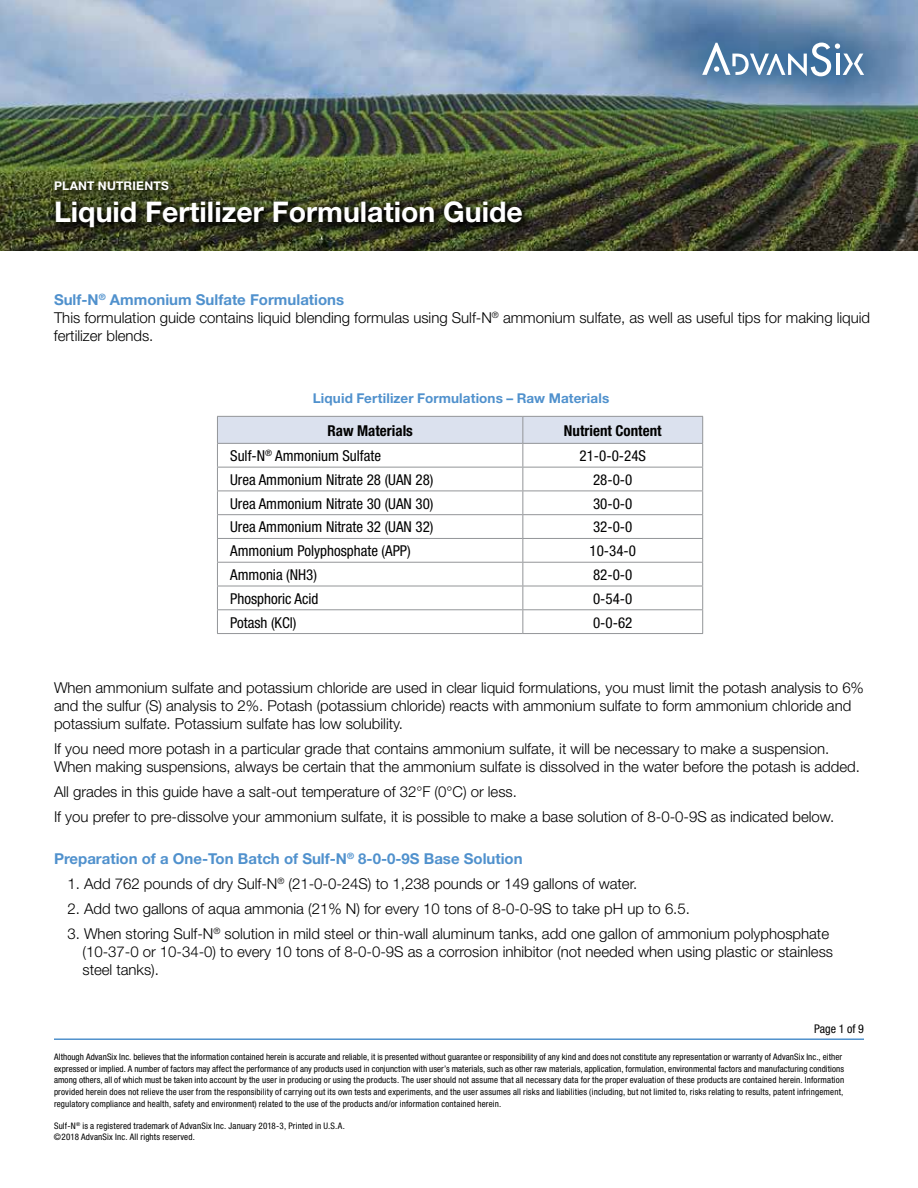
<style>
.page{position:relative;width:918px;height:1188px;background:#fff}
.page>*{position:absolute;margin:0;border:0;box-sizing:border-box;transform-origin:0 0}
.t1{font:700 28.5px "Helvetica Neue LT";color:#fff}
.t2{font:300 15px/18px "Helvetica Neue LT";color:#000}
.t3{font:condensed 15px "Helvetica Neue LT";color:#000}
.t4{font:700 15px "Helvetica Neue LT";color:#5091cd}
.t5{font:700 condensed 15px "Helvetica Neue LT";color:#000}
.t6{font:700 13.5px "Helvetica Neue LT";letter-spacing:.01em;color:#5091cd}
.t7{font:700 12px "Helvetica Neue LT";letter-spacing:.02em;color:#fff}
.t8{font:condensed 12px "Helvetica Neue LT";color:#000}
.t9{font:condensed 9px/11.7px "Helvetica Neue LT";letter-spacing:.015em;color:#000}
.s1{font-weight:700;color:#5091cd}
</style>
<div class="page">
<img style="left:0;top:0;width:918px;height:251px">
<svg style="left:51px;top:196px;width:482px;height:43px;background:#2a2f19"></svg>
<svg style="left:50px;top:177px;width:129px;height:25px;background:#404821"></svg>
<svg style="left:217px;top:416px;width:486px;height:217px"></svg>
<hr style="left:217px;top:633px;width:306px;height:1px;background:#939598">
<hr style="left:523px;top:633px;width:180px;height:1px;background:#939598">
<hr style="left:54px;top:1038px;width:810px;height:2px;background:#5091cd">
<svg style="left:680px;top:19px;width:206px;height:82px;background:#6588ad"></svg>
<svg style="left:702px;top:43px;width:162px;height:33px"></svg>
<p class="t7" style="left:54px;top:178px;width:116px">PLANT NUTRIENTS</p>
<h1 class="t1" style="left:54px;top:195px;width:470px">Liquid Fertilizer Formulation Guide</h1>
<p class="t2" style="left:54px;top:291px;width:818px"><span class="s1">Sulf-N</span><sup>®</sup> <span class="s1">Ammonium Sulfate Formulations<br></span>This formulation guide contains liquid blending formulas using Sulf-N<sup>®</sup> ammonium sulfate, as well as useful tips for making liquid fertilizer blends.</p>
<p class="t6" style="left:313px;top:390px;width:298px">Liquid Fertilizer Formulations – Raw Materials</p>
<p class="t5" style="left:327px;top:421px;width:87px">Raw Materials</p>
<p class="t5" style="left:564px;top:421px;width:99px">Nutrient Content</p>
<p class="t3" style="left:230px;top:447px;width:152px">Sulf-N<sup>®</sup> Ammonium Sulfate</p>
<p class="t3" style="left:580px;top:447px;width:68px">21-0-0-24S</p>
<p class="t3" style="left:230px;top:471px;width:205px">Urea Ammonium Nitrate 28 (UAN 28)</p>
<p class="t3" style="left:593px;top:471px;width:41px">28-0-0</p>
<p class="t3" style="left:230px;top:495px;width:205px">Urea Ammonium Nitrate 30 (UAN 30)</p>
<p class="t3" style="left:593px;top:495px;width:41px">30-0-0</p>
<p class="t3" style="left:230px;top:518px;width:205px">Urea Ammonium Nitrate 32 (UAN 32)</p>
<p class="t3" style="left:593px;top:518px;width:41px">32-0-0</p>
<p class="t3" style="left:230px;top:542px;width:182px">Ammonium Polyphosphate (APP)</p>
<p class="t3" style="left:590px;top:542px;width:48px">10-34-0</p>
<p class="t3" style="left:230px;top:566px;width:88px">Ammonia (NH3)</p>
<p class="t3" style="left:593px;top:566px;width:41px">82-0-0</p>
<p class="t3" style="left:230px;top:590px;width:90px">Phosphoric Acid</p>
<p class="t3" style="left:593px;top:590px;width:41px">0-54-0</p>
<p class="t3" style="left:230px;top:614px;width:68px">Potash (KCl)</p>
<p class="t3" style="left:593px;top:614px;width:41px">0-0-62</p>
<p class="t2" style="left:54px;top:679px;width:811px">When ammonium sulfate and potassium chloride are used in clear liquid formulations, you must limit the potash analysis to 6% and the sulfur (S) analysis to 2%. Potash (potassium chloride) reacts with ammonium sulfate to form ammonium chloride and potassium sulfate. Potassium sulfate has low solubility.</p>
<p class="t2" style="left:54px;top:739px;width:807px">If you need more potash in a particular grade that contains ammonium sulfate, it will be necessary to make a suspension.<br>When making suspensions, always be certain that the ammonium sulfate is dissolved in the water before the potash is added.</p>
<p class="t2" style="left:54px;top:779px;width:782px;line-height:24.8px">All grades in this guide have a salt-out temperature of 32°F (0°C) or less.<br>If you prefer to pre-dissolve your ammonium sulfate, it is possible to make a base solution of 8-0-0-9S as indicated below.</p>
<p class="t4" style="left:54px;top:850px;width:470px">Preparation of a One-Ton Batch of Sulf-N<sup>®</sup> 8-0-0-9S Base Solution</p>
<p class="t2" style="left:67px;top:874px;width:571px">1. Add 762 pounds of dry Sulf-N<sup>®</sup> (21-0-0-24S) to 1,238 pounds or 149 gallons of water.</p>
<p class="t2" style="left:68px;top:899px;width:624px">2. Add two gallons of aqua ammonia (21% N) for every 10 tons of 8-0-0-9S to take pH up to 6.5.</p>
<p class="t2" style="left:82px;top:924px;width:752px;text-indent:-15px">3. When storing Sulf-N<sup>®</sup> solution in mild steel or thin-wall aluminum tanks, add one gallon of ammonium polyphosphate (10-37-0 or 10-34-0) to every 10 tons of 8-0-0-9S as a corrosion inhibitor (not needed when using plastic or stainless steel tanks).</p>
<p class="t8" style="left:814px;top:1022px;width:51px">Page 1 of 9</p>
<p class="t9" style="left:54px;top:1051px;width:792px">Although AdvanSix Inc. believes that the information contained herein is accurate and reliable, it is presented without guarantee or responsibility of any kind and does not constitute any representation or warranty of AdvanSix Inc., either expressed or implied. A number of factors may affect the performance of any products used in conjunction with user’s materials, such as other raw materials, application, formulation, environmental factors and manufacturing conditions among others, all of which must be taken into account by the user in producing or using the products. The user should not assume that all necessary data for the proper evaluation of these products are contained herein. Information provided herein does not relieve the user from the responsibility of carrying out its own tests and experiments, and the user assumes all risks and liabilities (including, but not limited to, risks relating to results, patent infringement, regulatory compliance and health, safety and environment) related to the use of the products and/or information contained herein.</p>
<p class="t9" style="left:54px;top:1120px;width:293px">Sulf-N<sup>®</sup> is a registered trademark of AdvanSix Inc. January 2018-3, Printed in U.S.A. ©2018 AdvanSix Inc. All rights reserved.</p>
</div>
